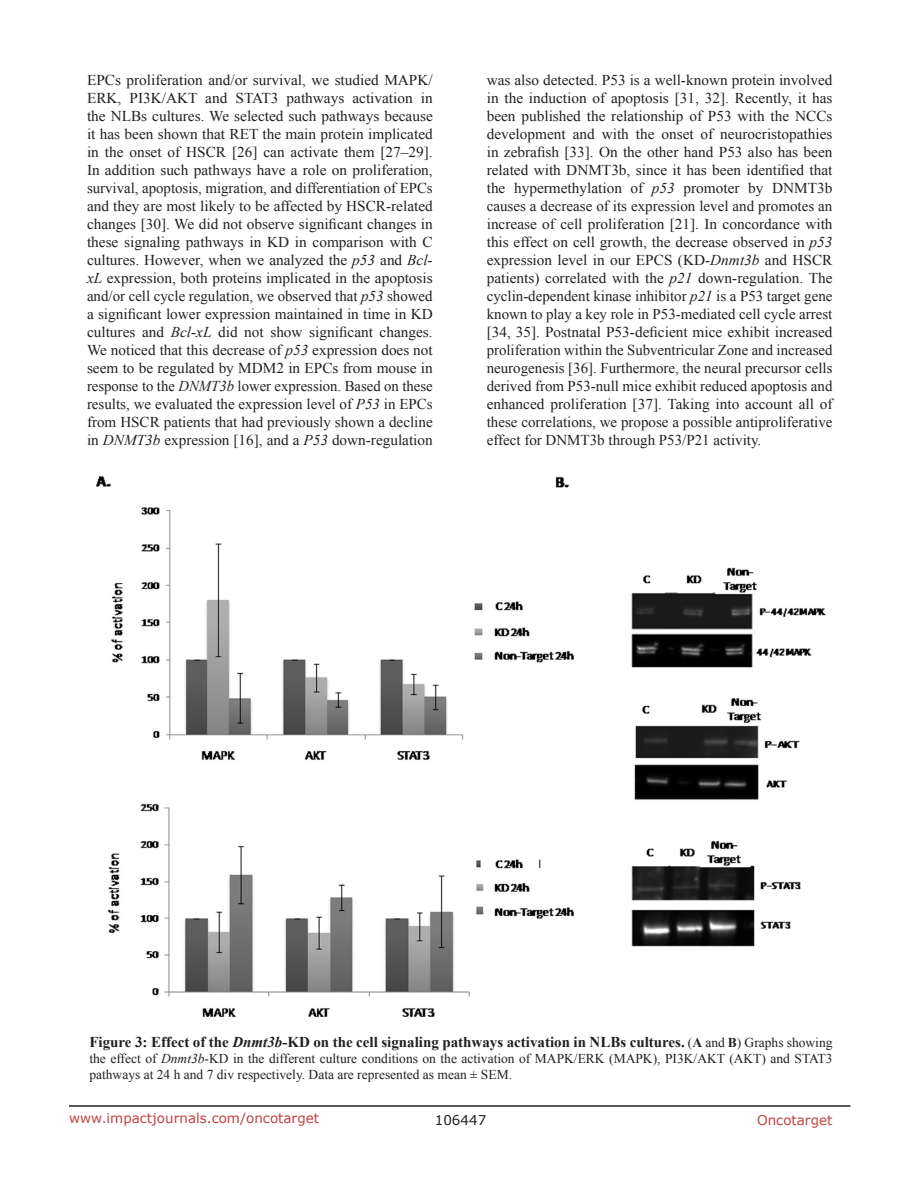
<style>
.page{position:relative;width:918px;height:1188px;background:#fff}
.page>*{position:absolute;margin:0;border:0;box-sizing:border-box;transform-origin:0 0}
.BodyText{font:15px/18px "Times New Roman";color:#231f20;text-align:justify}
.Figuretrx{font:700 15px "Times New Roman";color:#231f20}
.Figuretrx-2{font:13.5px/16.2px "Times New Roman";color:#231f20}
.t1{font:13.5px "Verdana";color:#c24141}
.t2{font:13.5px "Verdana";color:#231f20}
.s1{font-style:italic}
.s2{font-weight:400;font-size:13.5px}
.s3{font-size:13.5px}
</style>
<div class="page">
<hr style="left:69px;top:1105px;width:781px;height:2px;background:#231f20">
<img style="left:96px;top:477px;width:730px;height:540px">
<p class="BodyText" style="left:87px;top:71px;width:347px">EPCs proliferation and/or survival, we studied MAPK/ ERK, PI3K/AKT and STAT3 pathways activation in the NLBs cultures. We selected such pathways because it has been shown that RET the main protein implicated in the onset of HSCR [26] can activate them [27–29].<br>In addition such pathways have a role on proliferation, survival, apoptosis, migration, and differentiation of EPCs and they are most likely to be affected by HSCR-related changes [30]. We did not observe significant changes in these signaling pathways in KD in comparison with C cultures. However, when we analyzed the <span class="s1">p53</span> and <span class="s1">Bcl&shy;xL</span> expression, both proteins implicated in the apoptosis and/or cell cycle regulation, we observed that <span class="s1">p53</span> showed a significant lower expression maintained in time in KD cultures and <span class="s1">Bcl-xL</span> did not show significant changes.<br>We noticed that this decrease of <span class="s1">p53</span> expression does not seem to be regulated by MDM2 in EPCs from mouse in response to the <span class="s1">DNMT3b</span> lower expression. Based on these results, we evaluated the expression level of <span class="s1">P53</span> in EPCs from HSCR patients that had previously shown a decline in <span class="s1">DNMT3b</span> expression [16], and a <span class="s1">P53</span> down-regulation</p>
<p class="BodyText" style="left:487px;top:71px;width:347px">was also detected. P53 is a well-known protein involved in the induction of apoptosis [31, 32]. Recently, it has been published the relationship of P53 with the NCCs development and with the onset of neurocristopathies in zebrafish [33]. On the other hand P53 also has been related with DNMT3b, since it has been identified that the hypermethylation of <span class="s1">p53</span> promoter by DNMT3b causes a decrease of its expression level and promotes an increase of cell proliferation [21]. In concordance with this effect on cell growth, the decrease observed in <span class="s1">p53 </span>expression level in our EPCS (KD<span class="s1">-Dnmt3b</span> and HSCR patients) correlated with the <span class="s1">p21</span> down-regulation. The cyclin-dependent kinase inhibitor <span class="s1">p21</span> is a P53 target gene known to play a key role in P53-mediated cell cycle arrest [34, 35]. Postnatal P53-deficient mice exhibit increased proliferation within the Subventricular Zone and increased neurogenesis [36]. Furthermore, the neural precursor cells derived from P53-null mice exhibit reduced apoptosis and enhanced proliferation [37]. Taking into account all of these correlations, we propose a possible antiproliferative effect for DNMT3b through P53/P21 activity.</p>
<p class="Figuretrx" style="left:89px;top:1032px;width:745px">Figure 3: Effect of the <span class="s1">Dnmt3b</span>-KD on the cell signaling pathways activation in NLBs cultures. <span class="s2">(</span><span class="s3">A</span> <span class="s2">and</span> <span class="s3">B</span><span class="s2">) Graphs showing</span></p>
<p class="Figuretrx-2" style="left:89px;top:1050px;width:745px">the effect of <span class="s1">Dnmt3b-</span>KD in the different culture conditions on the activation of MAPK/ERK (MAPK), PI3K/AKT (AKT) and STAT3 pathways at 24 h and 7 div respectively. Data are represented as mean ± SEM.</p>
<p class="t1" style="left:69px;top:1109px;width:252px">www.impactjournals.com/oncotarget</p>
<p class="t2" style="left:435px;top:1111px;width:53px">106447</p>
<p class="t1" style="left:757px;top:1111px;width:77px">Oncotarget</p>
</div>
